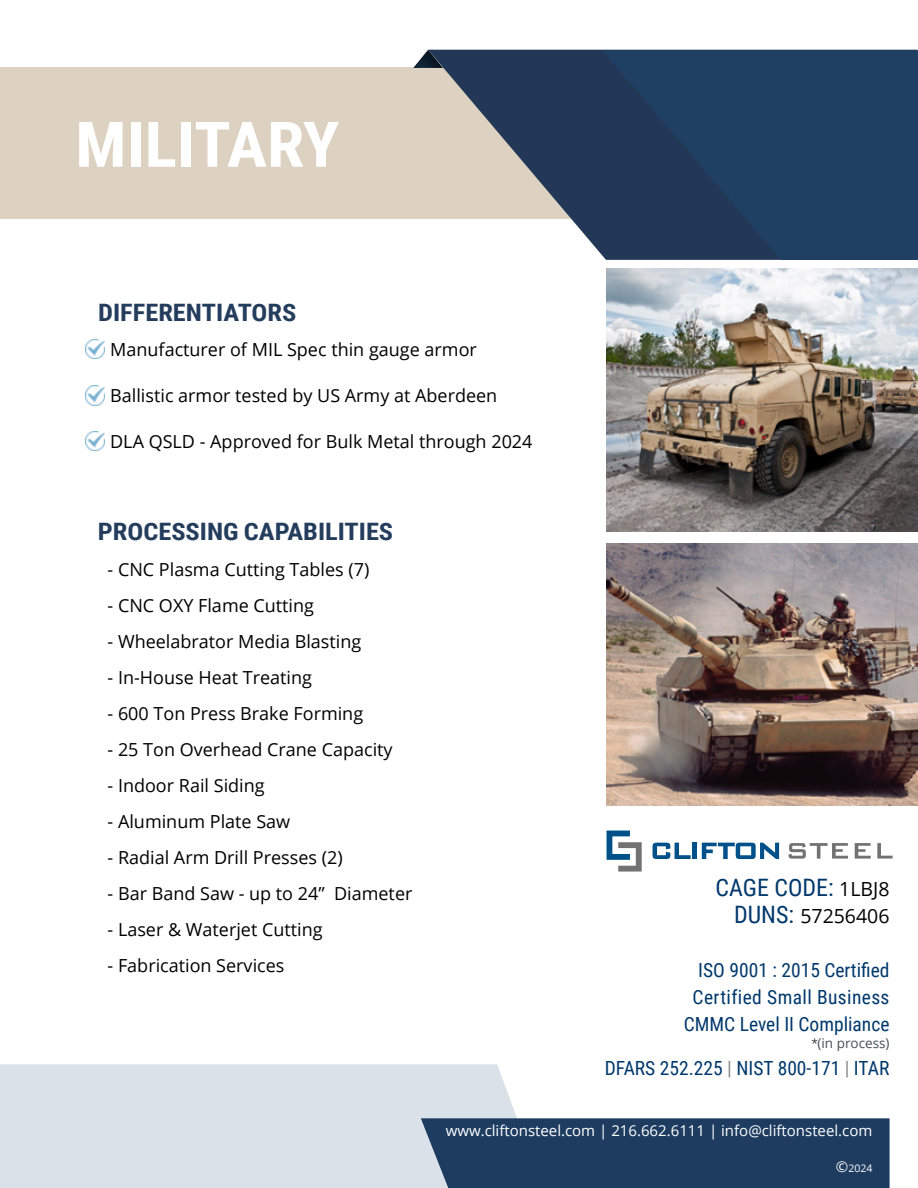
<style>
.page{position:relative;width:918px;height:1188px;background:#fff}
.page>*{position:absolute;margin:0;border:0;box-sizing:border-box;transform-origin:0 0}
.t1{font:700 63px "Roboto Condensed";color:#fff;scale:1.07 1}
.t2{font:700 24px "Roboto Condensed";color:#243d5d;scale:1.1 1}
.t3{font:24px "Roboto Condensed";color:#00386c}
.t4{font:19.5px/27px "Roboto Condensed";color:#00386c;text-align:right}
.t5{font:19.5px "Open Sans";color:#000}
.t6{font:18px "Open Sans";color:#000}
.t7{font:15px "Open Sans";color:#fff}
.t8{font:13.5px "Open Sans";color:#454e54}
.t9{font:10.5px "Open Sans";color:#fff}
.s1{font-family:"Open Sans";font-size:19.5px;color:#000}
.s2{font-family:"Roboto Condensed";font-size:24px;color:#00386c}
.s3{font-family:"Roboto Condensed"}
.s4{color:#86888a}
.s5{font-size:15px}
</style>
<div class="page">
<img style="left:607px;top:269px;width:311px;height:262px">
<img style="left:607px;top:544px;width:311px;height:262px">
<div style="left:0;top:68px;width:603px;height:151px;background:#ddd2c2"></div>
<svg style="left:445px;top:50px;width:157px;height:205px;fill:#223856"></svg>
<svg style="left:399px;top:49px;width:57px;height:21px"></svg>
<svg style="left:602px;top:50px;width:316px;height:210px;background:#203d5f"></svg>
<div style="left:0;top:1064px;width:517px;height:124px;background:#dae1e9"></div>
<div style="left:421px;top:1118px;width:469px;height:70px;background:#1d3c60"></div>
<img style="left:85px;top:339px;width:19px;height:19px">
<img style="left:85px;top:386px;width:19px;height:19px">
<img style="left:85px;top:431px;width:19px;height:19px">
<svg style="left:653px;top:843px;width:38px;height:16px"></svg>
<hr style="left:693px;top:843px;width:4px;height:16px;background:#005189">
<svg style="left:702px;top:843px;width:77px;height:16px"></svg>
<svg style="left:788px;top:843px;width:60px;height:16px"></svg>
<svg style="left:855px;top:843px;width:16px;height:16px"></svg>
<svg style="left:877px;top:843px;width:16px;height:16px"></svg>
<svg style="left:607px;top:831px;width:35px;height:41px"></svg>
<h1 class="t1" style="left:75px;top:108px;width:248px">MILITARY</h1>
<h2 class="t2" style="left:98px;top:298px;width:182px">DIFFERENTIATORS</h2>
<p class="t6" style="left:110px;top:342px;width:368px">Manufacturer of MIL Spec thin gauge armor</p>
<p class="t6" style="left:110px;top:388px;width:389px">Ballistic armor tested by US Army at Aberdeen</p>
<p class="t6" style="left:110px;top:434px;width:424px">DLA QSLD - Approved for Bulk Metal through 2024</p>
<h2 class="t2" style="left:98px;top:518px;width:270px">PROCESSING CAPABILITIES</h2>
<p class="t6" style="left:108px;top:562px;width:263px">- CNC Plasma Cutting Tables (7)</p>
<p class="t6" style="left:108px;top:598px;width:208px">- CNC OXY Flame Cutting</p>
<p class="t6" style="left:108px;top:634px;width:255px">- Wheelabrator Media Blasting</p>
<p class="t6" style="left:108px;top:670px;width:206px">- In-House Heat Treating</p>
<p class="t6" style="left:108px;top:706px;width:257px">- 600 Ton Press Brake Forming</p>
<p class="t6" style="left:108px;top:742px;width:287px">- 25 Ton Overhead Crane Capacity</p>
<p class="t6" style="left:108px;top:778px;width:159px">- Indoor Rail Siding</p>
<p class="t6" style="left:108px;top:814px;width:184px">- Aluminum Plate Saw</p>
<p class="t6" style="left:108px;top:850px;width:237px">- Radial Arm Drill Presses (2)</p>
<p class="t6" style="left:108px;top:886px;width:306px">- Bar Band Saw - up to 24” Diameter</p>
<p class="t6" style="left:108px;top:922px;width:217px">- Laser &amp; Waterjet Cutting</p>
<p class="t6" style="left:108px;top:958px;width:178px">- Fabrication Services</p>
<h2 class="t3" style="left:716px;top:879px;width:175px">CAGE CODE: <span class="s1">1LBJ8</span></h2>
<p class="t5" style="left:734px;top:908px;width:157px"><span class="s2">DUNS:</span> 57256406</p>
<p class="t4" style="left:684px;top:956px;width:207px">ISO 9001 : 2015 Certified<br>Certified Small Business<br>CMMC Level II Compliance</p>
<p class="t8" style="left:812px;top:1037px;width:79px"><span class="s3">*</span>(in process)</p>
<p class="t4" style="left:605px;top:1055px;width:286px">DFARS 252.225 <span class="s4">|</span> NIST 800-171 <span class="s4">|</span> ITAR</p>
<p class="t7" style="left:446px;top:1125px;width:428px">www.cliftonsteel.com | 216.662.6111 | info@cliftonsteel.com</p>
<p class="t9" style="left:836px;top:1164px;width:38px"><span class="s5">©</span>2024</p>
</div>
